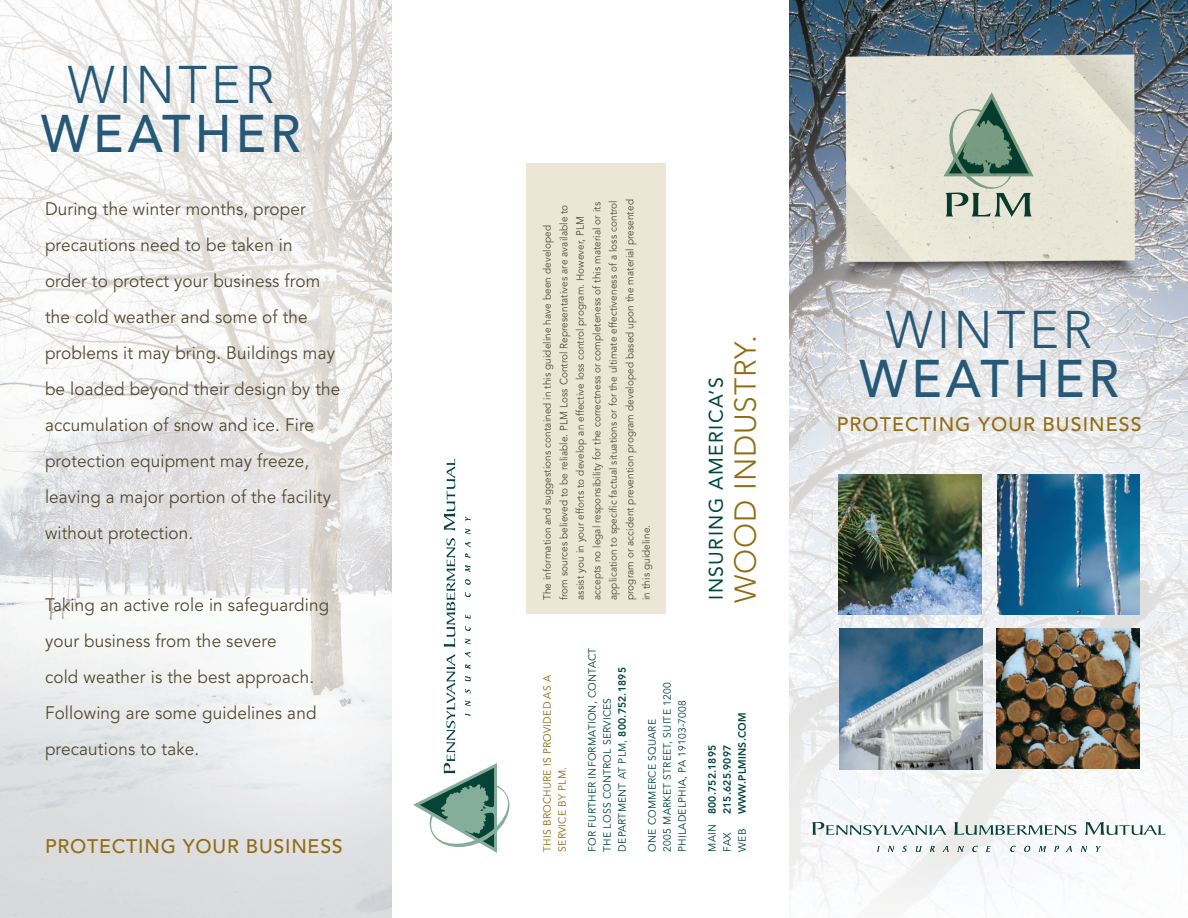
<style>
.page{position:relative;width:1188px;height:918px;background:#fff}
.page>*{position:absolute;margin:0;border:0;box-sizing:border-box;transform-origin:0 0}
.t1{font:500 52.5px/49.5px "Avenir LT Std";letter-spacing:.08em;color:#265877;text-align:center;scale:.95 1}
.t2{font:300 30px "Avenir LT Std";letter-spacing:.03em;color:#916c13}
.t3{font:500 19.5px "Avenir LT Std";letter-spacing:.045em;color:#916c13}
.t4{font:19.5px "Avenir LT Std";letter-spacing:.07em;color:#004839}
.t5{font:18px/36px "Avenir LT Std";letter-spacing:.01em;color:#504b36;scale:.95 1}
.t6{font:10.5px/16.5px "Avenir LT Std";letter-spacing:.01em;color:#504b36;scale:.95 1}
.t7{font:10.5px/15px "Avenir LT Std";letter-spacing:.02em;color:#004839}
.t8{font:800 10.5px "Avenir LT Std";letter-spacing:.02em;color:#004839}
.t9{font:10.5px/15px "Avenir LT Std";letter-spacing:.02em;color:#916c13}
.s1{font-weight:300}
.s2{font-weight:800}
.s3{font-weight:400}
</style>
<div class="page">
<img style="left:790px;top:0;width:398px;height:908px">
<img style="left:997px;top:629px;width:143px;height:140px">
<img style="left:839px;top:629px;width:143px;height:140px">
<img style="left:997px;top:474px;width:143px;height:140px">
<img style="left:838px;top:474px;width:143px;height:140px">
<img style="left:0;top:0;width:392px;height:918px">
<div style="left:526px;top:164px;width:140px;height:450px;background:#ece6d6"></div>
<svg style="left:944px;top:92px;width:90px;height:125px;background:#a4b5a4"></svg>
<svg style="left:812px;top:822px;width:135px;height:13px"></svg>
<svg style="left:954px;top:822px;width:122px;height:13px"></svg>
<svg style="left:1085px;top:822px;width:81px;height:13px"></svg>
<svg style="left:877px;top:846px;width:3px;height:6px"></svg>
<svg style="left:888px;top:846px;width:6px;height:6px"></svg>
<svg style="left:902px;top:846px;width:5px;height:6px"></svg>
<svg style="left:916px;top:846px;width:6px;height:6px"></svg>
<svg style="left:930px;top:846px;width:5px;height:6px"></svg>
<svg style="left:943px;top:846px;width:6px;height:6px"></svg>
<svg style="left:957px;top:846px;width:7px;height:6px"></svg>
<svg style="left:972px;top:846px;width:6px;height:6px"></svg>
<svg style="left:986px;top:846px;width:5px;height:6px"></svg>
<svg style="left:1010px;top:846px;width:6px;height:6px"></svg>
<svg style="left:1024px;top:846px;width:6px;height:6px"></svg>
<svg style="left:1039px;top:846px;width:7px;height:6px"></svg>
<svg style="left:1054px;top:846px;width:5px;height:6px"></svg>
<svg style="left:1066px;top:846px;width:6px;height:6px"></svg>
<svg style="left:1081px;top:846px;width:6px;height:6px"></svg>
<svg style="left:1096px;top:846px;width:5px;height:6px"></svg>
<svg style="left:413px;top:459px;width:97px;height:394px"></svg>
<p class="t1" style="left:41px;top:61px;width:275px"><span class="s1">WINTER<br></span>WEATHER</p>
<p class="t5" style="left:45px;top:191px;width:312px">During the winter months, proper precautions need to be taken in<br>order to protect your business from the cold weather and some of the problems it may bring. Buildings may be loaded beyond their design by the accumulation of snow and ice. Fire protection equipment may freeze, leaving a major portion of the facility without protection.</p>
<p class="t5" style="left:45px;top:587px;width:301px">Taking an active role in safeguarding your business from the severe<br>cold weather is the best approach.<br>Following are some guidelines and precautions to take.</p>
<p class="t3" style="left:45px;top:835px;width:299px">PROTECTING YOUR BUSINESS</p>
<p class="t6" style="left:539px;top:600px;width:423px;rotate:-90deg">The information and suggestions contained in this guideline have been developed<br>from sources believed to be reliable. PLM Loss Control Representatives are available to assist you in your efforts to develop an effective loss control program. However, PLM accepts no legal responsibility for the correctness or completeness of this material or its application to specific factual situations or for the ultimate effectiveness of a loss control program or accident prevention program developed based upon the material presented in this guideline.</p>
<p class="t9" style="left:540px;top:852px;width:178px;rotate:-90deg">THIS BROCHURE IS PROVIDED AS A<br>SERVICE BY PLM.</p>
<p class="t7" style="left:585px;top:852px;width:205px;rotate:-90deg">FOR FURTHER INFORMATION, CONTACT<br>THE LOSS CONTROL SERVICES<br>DEPARTMENT AT PLM, <span class="s2">800.752.1895</span></p>
<p class="t7" style="left:660px;top:852px;width:171px;rotate:-90deg">2005 MARKET STREET, SUITE 1200</p>
<p class="t7" style="left:675px;top:852px;width:153px;rotate:-90deg">PHILADELPHIA, PA 19103-7008</p>
<p class="t7" style="left:645px;top:852px;width:134px;rotate:-90deg">ONE COMMERCE SQUARE</p>
<p class="t4" style="left:705px;top:600px;width:225px;rotate:-90deg">INSURING AMERICA’S</p>
<p class="t2" style="left:728px;top:603px;width:269px;rotate:-90deg">WOOD INDUSTRY.</p>
<p class="t8" style="left:736px;top:814px;width:103px;rotate:-90deg">WWW.PLMINS.COM</p>
<p class="t8" style="left:706px;top:852px;width:108px;rotate:-90deg"><span class="s3">MAIN</span> 800.752.1895</p>
<p class="t8" style="left:721px;top:814px;width:71px;rotate:-90deg">215.625.9097</p>
<p class="t7" style="left:735px;top:852px;width:24px;rotate:-90deg">WEB</p>
<p class="t7" style="left:720px;top:852px;width:21px;rotate:-90deg">FAX</p>
<p class="t1" style="left:860px;top:306px;width:275px"><span class="s1">WINTER<br></span>WEATHER</p>
<p class="t3" style="left:837px;top:413px;width:306px">PROTECTING YOUR BUSINESS</p>
</div>
